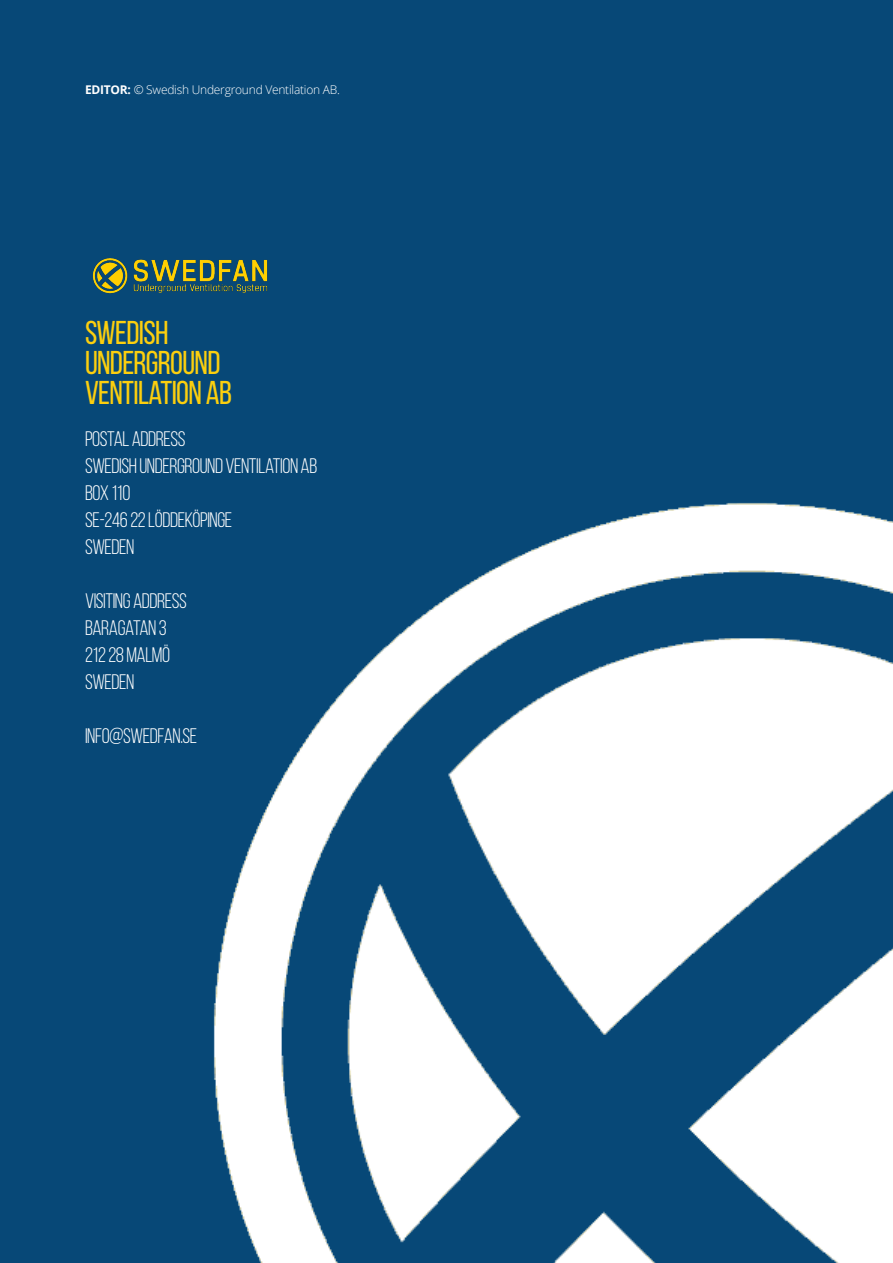
<style>
.page{position:relative;width:893px;height:1263px;background:#074877}
.page>*{position:absolute;margin:0;border:0;box-sizing:border-box;transform-origin:0 0}
.t1{font:33px/30px "Bebas Neue";letter-spacing:-.02em;color:#fccf0e}
.t2{font:21px "Bebas Neue";letter-spacing:-.02em;color:#fff}
.t3{font:300 12px "Open Sans";letter-spacing:-.02em;color:#fff}
.s1{font-weight:700}
</style>
<div class="page">
<img style="left:213px;top:502px;width:680px;height:761px">
<img style="left:92px;top:258px;width:176px;height:36px">
<p class="t3" style="left:85px;top:82px;width:256px"><span class="s1">EDITOR:</span> © Swedish Underground Ventilation AB.</p>
<p class="t1" style="left:85px;top:317px;width:85px">SWEDISH</p>
<p class="t1" style="left:85px;top:347px;width:148px">UNDERGROUND<br>VENTILATION AB</p>
<p class="t2" style="left:85px;top:427px;width:102px">POSTAL ADDRESS</p>
<p class="t2" style="left:85px;top:454px;width:234px">SWEDISH UNDERGROUND VENTILATION AB</p>
<p class="t2" style="left:85px;top:481px;width:47px">BOX 110</p>
<p class="t2" style="left:85px;top:508px;width:149px">SE-246 22 LÖDDEKÖPINGE</p>
<p class="t2" style="left:85px;top:535px;width:51px">SWEDEN</p>
<p class="t2" style="left:85px;top:589px;width:103px">VISITING ADDRESS</p>
<p class="t2" style="left:85px;top:616px;width:83px">BARAGATAN 3</p>
<p class="t2" style="left:85px;top:643px;width:87px">212 28 MALMÖ</p>
<p class="t2" style="left:85px;top:670px;width:51px">SWEDEN</p>
<p class="t2" style="left:85px;top:724px;width:114px">INFO@SWEDFAN.SE</p>
</div>
